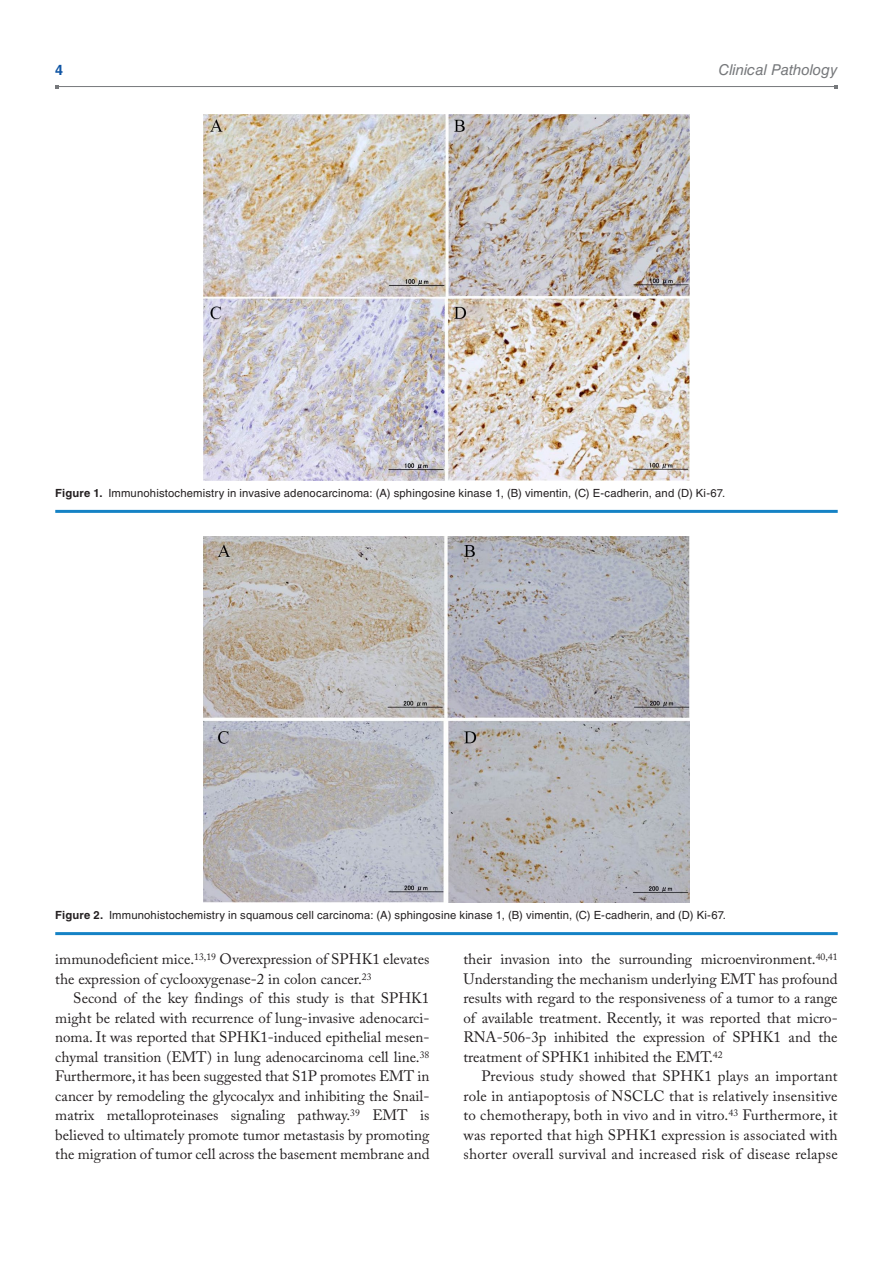
<style>
.page{position:relative;width:893px;height:1263px;background:#fff}
.page>*{position:absolute;margin:0;border:0;box-sizing:border-box;transform-origin:0 0}
.t1{font:15px/19.5px "Adobe Caslon Pro";color:#231f20;text-align:justify}
.t2{font:italic 15px "Helvetica LT Std";letter-spacing:-.005em;color:#76787b}
.t3{font:700 14.25px "Helvetica LT Std";color:#1055a4}
.t4{font:11.25px "Helvetica LT Std";letter-spacing:.015em;color:#231f20}
.s1{font-weight:700}
</style>
<div class="page">
<hr style="left:57px;top:86px;width:779px;height:1px;background:#76787b">
<hr style="left:55px;top:932px;width:783px;height:3px;background:#1582c5">
<img style="left:203px;top:536px;width:486px;height:367px">
<hr style="left:55px;top:510px;width:783px;height:3px;background:#1582c5">
<img style="left:203px;top:115px;width:486px;height:366px">
<p class="t3" style="left:55px;top:61px;width:9px">4</p>
<p class="t2" style="left:719px;top:61px;width:121px">Clinical Pathology</p>
<p class="t4" style="left:55px;top:487px;width:671px"><span class="s1">Figure 1.</span> Immunohistochemistry in invasive adenocarcinoma: (A) sphingosine kinase 1, (B) vimentin, (C) E-cadherin, and (D) Ki-67.</p>
<p class="t4" style="left:55px;top:909px;width:672px"><span class="s1">Figure 2.</span> Immunohistochemistry in squamous cell carcinoma: (A) sphingosine kinase 1, (B) vimentin, (C) E-cadherin, and (D) Ki-67.</p>
<p class="t1" style="left:55px;top:949px;width:376px">immunodeficient mice.<sup>13,19</sup> Overexpression of SPHK1 elevates the expression of cyclooxygenase-2 in colon cancer.<sup>23</sup></p>
<p class="t1" style="left:55px;top:988px;width:376px;text-indent:18px">Second of the key findings of this study is that SPHK1 might be related with recurrence of lung-invasive adenocarci&shy;noma. It was reported that SPHK1-induced epithelial mesen&shy;chymal transition (EMT) in lung adenocarcinoma cell line.<sup>38<br></sup>Furthermore, it has been suggested that S1P promotes EMT in cancer by remodeling the glycocalyx and inhibiting the Snail&shy;matrix metalloproteinases signaling pathway.<sup>39</sup> EMT is believed to ultimately promote tumor metastasis by promoting the migration of tumor cell across the basement membrane and</p>
<p class="t1" style="left:463px;top:949px;width:376px">their invasion into the surrounding microenvironment.<sup>40,41<br></sup>Understanding the mechanism underlying EMT has profound results with regard to the responsiveness of a tumor to a range of available treatment. Recently, it was reported that micro-RNA-506-3p inhibited the expression of SPHK1 and the treatment of SPHK1 inhibited the EMT.<sup>42</sup></p>
<p class="t1" style="left:463px;top:1066px;width:376px;text-indent:18px">Previous study showed that SPHK1 plays an important role in antiapoptosis of NSCLC that is relatively insensitive to chemotherapy, both in vivo and in vitro.<sup>43</sup> Furthermore, it was reported that high SPHK1 expression is associated with shorter overall survival and increased risk of disease relapse</p>
</div>
